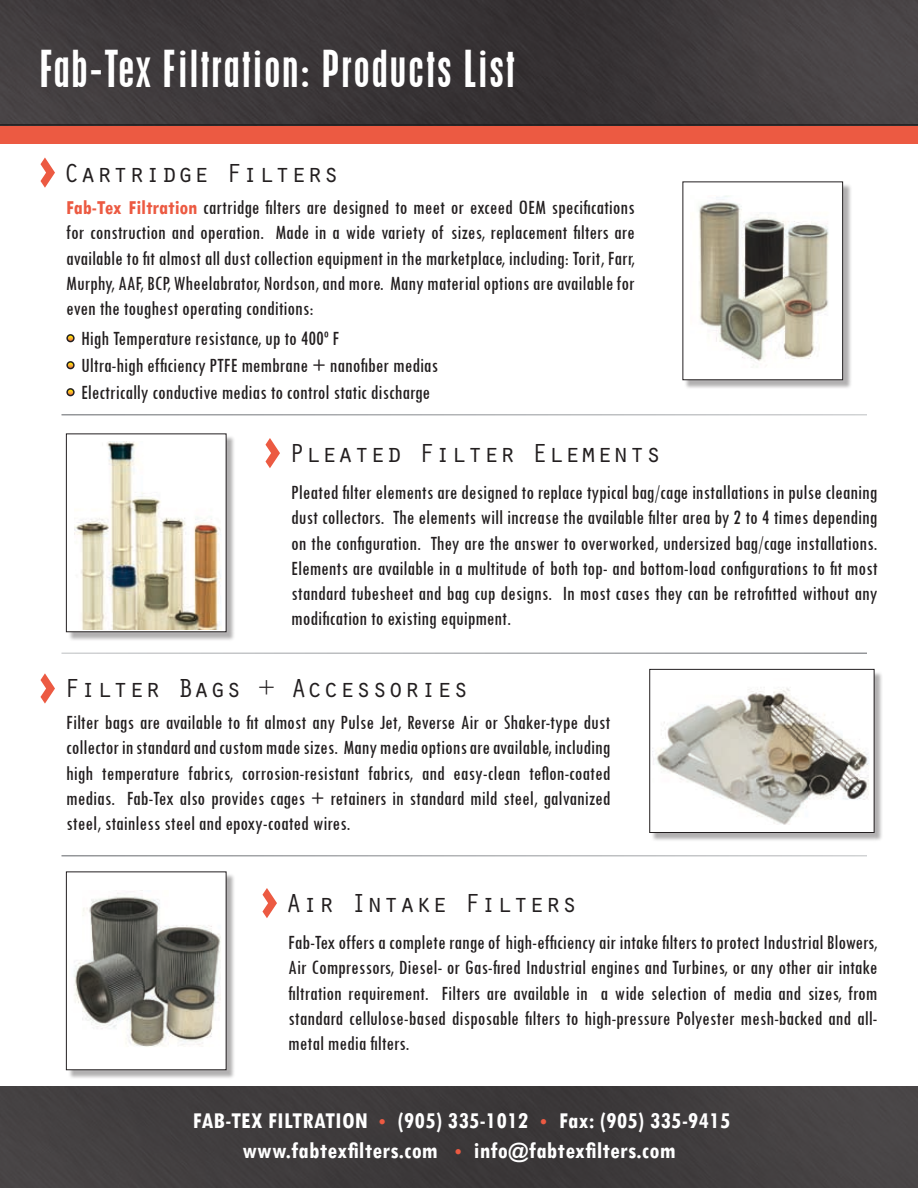
<style>
.page{position:relative;width:918px;height:1188px;background:#fff}
.page>*{position:absolute;margin:0;border:0;box-sizing:border-box;transform-origin:0 0}
.t1{font:condensed 45px "Placard";letter-spacing:.05em;color:#fff}
.t2{font:27px "Orator Std";color:#231f20}
.t3{font:700 condensed 24px/30px "Tw Cen";letter-spacing:.01em;color:#fff;text-align:center}
.t4{font:condensed 21px/25.2px "Tw Cen";color:#231f20;text-align:justify}
.s1{font-weight:700;color:#ec5a42}
.s2{font-size:18px;color:#ec5a42}
.s3{font-size:21px}
</style>
<div class="page">
<img style="left:0;top:0;width:918px;height:124px">
<div style="left:0;top:126px;width:918px;height:18px;background:#ec5a42"></div>
<svg style="left:266px;top:438px;width:14px;height:30px"></svg>
<svg style="left:40px;top:158px;width:15px;height:30px"></svg>
<svg style="left:262px;top:888px;width:15px;height:30px"></svg>
<svg style="left:40px;top:673px;width:15px;height:31px"></svg>
<hr style="left:0;top:124px;width:918px;height:2px;background:#231f20">
<div style="left:68px;top:435px;width:173px;height:212px;background:#231f20;opacity:.35"></div>
<div style="left:66px;top:434px;width:160px;height:198px;background:#fff"></div>
<div style="left:66px;top:434px;width:160px;height:198px;border:1px solid #231f20"></div>
<div style="left:684px;top:183px;width:174px;height:212px;background:#231f20;opacity:.35"></div>
<div style="left:683px;top:182px;width:160px;height:198px;background:#fff"></div>
<div style="left:682px;top:182px;width:161px;height:198px;border:1px solid #231f20"></div>
<img style="left:75px;top:442px;width:147px;height:188px">
<img style="left:698px;top:196px;width:131px;height:171px">
<div style="left:651px;top:671px;width:238px;height:177px;background:#231f20;opacity:.35"></div>
<div style="left:650px;top:669px;width:224px;height:163px;background:#fff"></div>
<div style="left:649px;top:669px;width:225px;height:164px;border:1px solid #231f20"></div>
<img style="left:652px;top:687px;width:217px;height:138px">
<svg style="left:66px;top:334px;width:9px;height:9px"></svg>
<svg style="left:66px;top:361px;width:9px;height:9px"></svg>
<svg style="left:66px;top:388px;width:9px;height:9px"></svg>
<div style="left:68px;top:873px;width:173px;height:212px;background:#231f20;opacity:.35"></div>
<div style="left:66px;top:872px;width:160px;height:198px;background:#fff"></div>
<div style="left:66px;top:872px;width:160px;height:198px;border:1px solid #231f20"></div>
<img style="left:74px;top:891px;width:147px;height:156px">
<img style="left:0;top:1086px;width:918px;height:102px">
<h1 class="t1" style="left:40px;top:41px;width:476px">Fab-Tex Filtration: Products List</h1>
<p class="t2" style="left:64px;top:153px;width:277px">Cartridge Filters</p>
<p class="t4" style="left:66px;top:195px;width:570px"><span class="s1">Fab-Tex Filtration</span> cartridge filters are designed to meet or exceed OEM specifications for construction and operation. Made in a wide variety of sizes, replacement filters are available to fit almost all dust collection equipment in the marketplace, including: Torit, Farr, Murphy, AAF, BCP, Wheelabrator, Nordson, and more. Many material options are available for even the toughest operating conditions:</p>
<p class="t4" style="left:81px;top:325px;width:359px;line-height:27px;text-align:left">High Temperature resistance, up to 400º F<br>Ultra-high efficiency PTFE membrane + nanofiber medias<br>Electrically conductive medias to control static discharge</p>
<p class="t2" style="left:289px;top:434px;width:374px">Pleated Filter Elements</p>
<p class="t4" style="left:291px;top:480px;width:588px">Pleated filter elements are designed to replace typical bag/cage installations in pulse cleaning dust collectors. The elements will increase the available filter area by 2 to 4 times depending on the configuration. They are the answer to overworked, undersized bag/cage installations.<br>Elements are available in a multitude of both top- and bottom-load configurations to fit most standard tubesheet and bag cup designs. In most cases they can be retrofitted without any modification to existing equipment.</p>
<p class="t2" style="left:64px;top:669px;width:407px">Filter Bags + Accessories</p>
<p class="t4" style="left:66px;top:710px;width:546px">Filter bags are available to fit almost any Pulse Jet, Reverse Air or Shaker-type dust collector in standard and custom made sizes. Many media options are available, including high temperature fabrics, corrosion-resistant fabrics, and easy-clean teflon-coated medias. Fab-Tex also provides cages + retainers in standard mild steel, galvanized steel, stainless steel and epoxy-coated wires.</p>
<p class="t2" style="left:286px;top:884px;width:293px">Air Intake Filters</p>
<p class="t4" style="left:288px;top:930px;width:591px">Fab-Tex offers a complete range of high-efficiency air intake filters to protect Industrial Blowers, Air Compressors, Diesel- or Gas-fired Industrial engines and Turbines, or any other air intake filtration requirement. Filters are available in a wide selection of media and sizes, from standard cellulose-based disposable filters to high-pressure Polyester mesh-backed and all&shy;metal media filters.</p>
<p class="t3" style="left:193px;top:1105px;width:539px">FAB-TEX FILTRATION <span class="s2">•</span> (905) 335-1012 <span class="s2">•</span> Fax: (905) 335-9415 www.fabtexfilters.com <span class="s2">•</span> info<span class="s3">@</span>fabtexfilters.com</p>
</div>
